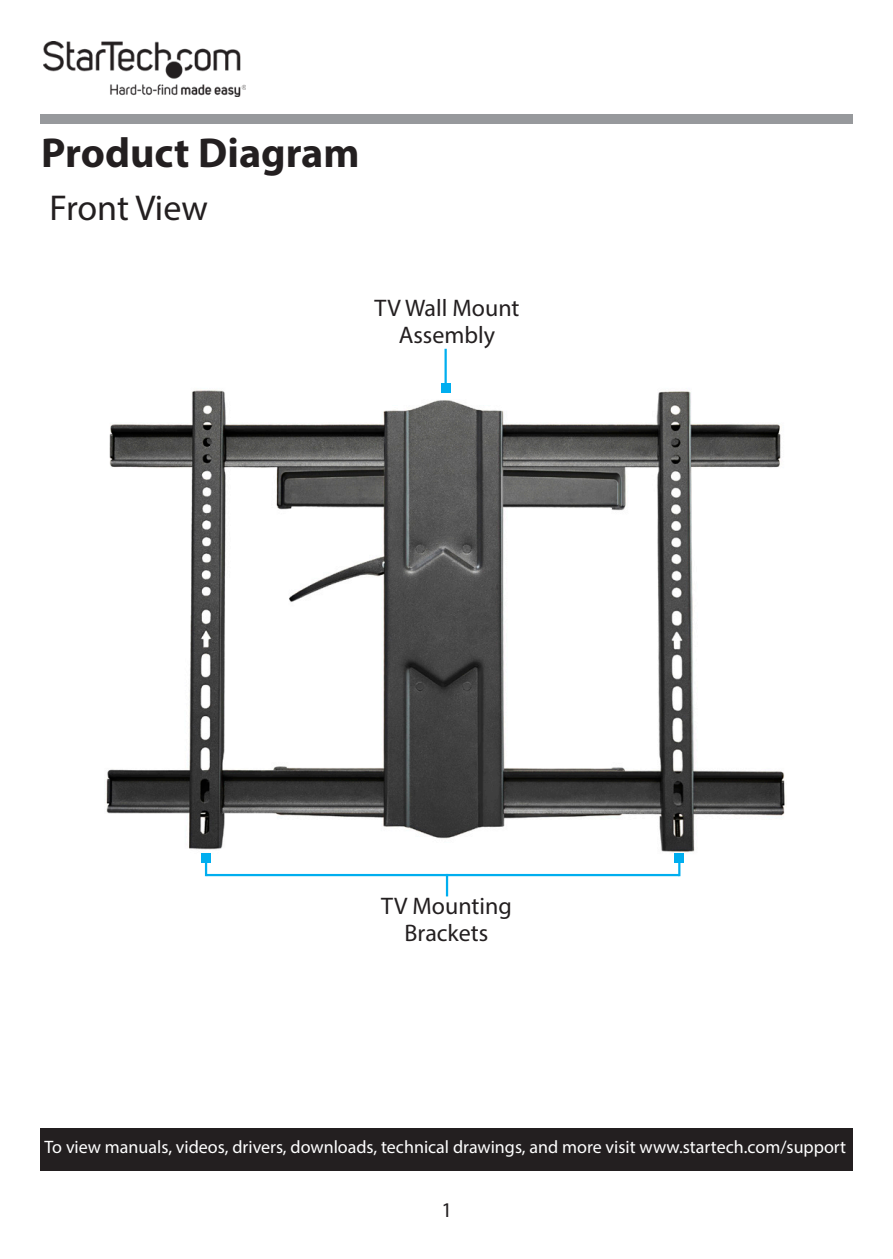
<style>
.page{position:relative;width:893px;height:1259px;background:#fff}
.page>*{position:absolute;margin:0;border:0;box-sizing:border-box;transform-origin:0 0}
.t1{font:700 42px "Myriad Pro";color:#231f20}
.t2{font:36px "Myriad Pro";letter-spacing:-.005em;color:#231f20}
.Image_Title{font:24px/27px "Myriad Pro";color:#231f20;text-align:center}
.t3{font:21px "Myriad Pro";color:#231f20}
.t4{font:18px "Myriad Pro";color:#fff}
</style>
<div class="page">
<img style="left:43px;top:42px;width:203px;height:55px">
<div style="left:40px;top:115px;width:812px;height:9px;background:#97999c"></div>
<div style="left:40px;top:1128px;width:812px;height:42px;background:#231f20"></div>
<img style="left:106px;top:385px;width:679px;height:472px">
<hr style="left:444px;top:349px;width:3px;height:39px;background:#00aeef">
<div style="left:441px;top:383px;width:9px;height:9px;background:#00aeef"></div>
<hr style="left:207px;top:874px;width:472px;height:2px;background:#00aeef">
<svg style="left:205px;top:862px;width:2px;height:14px"></svg>
<div style="left:202px;top:853px;width:9px;height:9px;background:#00aeef"></div>
<svg style="left:678px;top:862px;width:2px;height:14px"></svg>
<div style="left:675px;top:853px;width:9px;height:9px;background:#00aeef"></div>
<hr style="left:446px;top:874px;width:2px;height:22px;background:#00aeef">
<h1 class="t1" style="left:41px;top:125px;width:320px">Product Diagram</h1>
<h2 class="t2" style="left:50px;top:185px;width:160px">Front View</h2>
<p class="Image_Title" style="left:374px;top:294px;width:147px">TV Wall Mount<br>Assembly</p>
<p class="Image_Title" style="left:381px;top:892px;width:132px">TV Mounting<br>Brackets</p>
<p class="t4" style="left:45px;top:1135px;width:803px">To view manuals, videos, drivers, downloads, technical drawings, and more visit www.startech.com/support</p>
<p class="t3" style="left:442px;top:1197px;width:12px">1</p>
</div>
